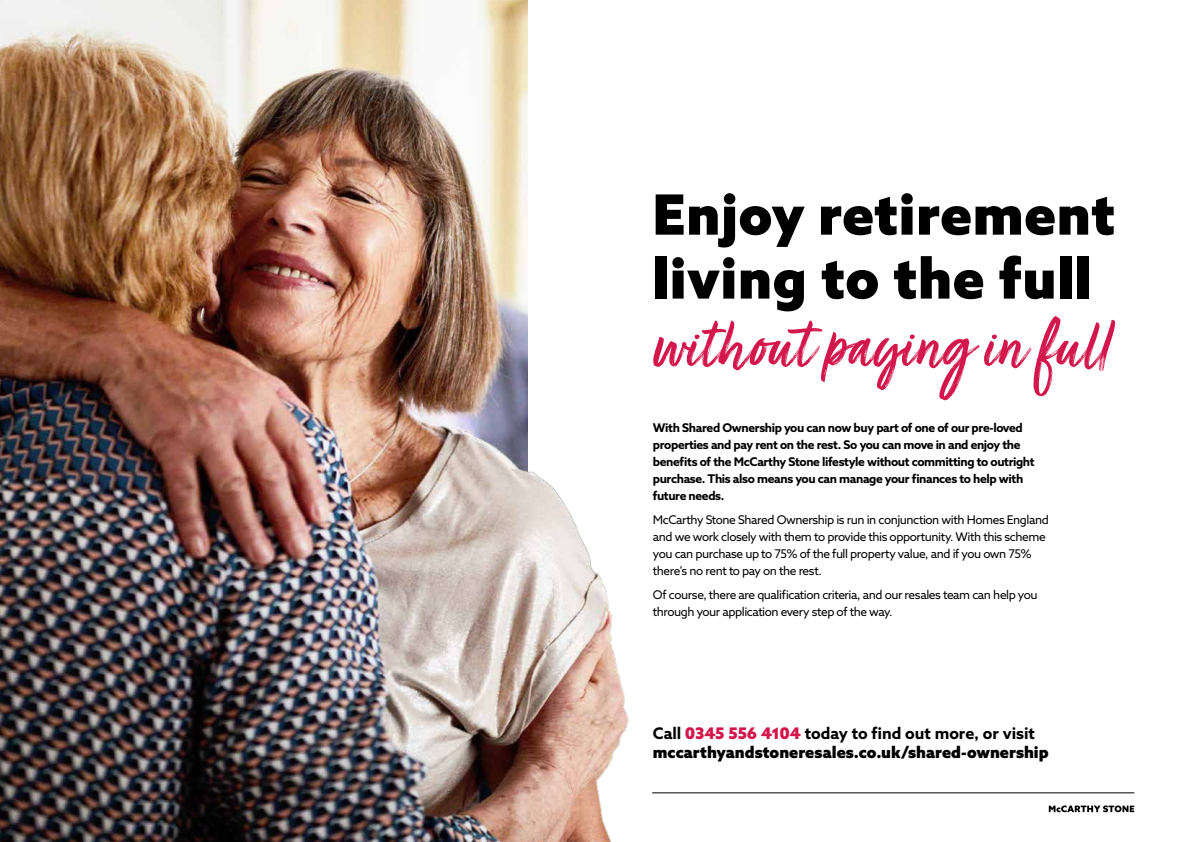
<style>
.page{position:relative;width:1191px;height:842px;background:#fff}
.page>*{position:absolute;margin:0;border:0;box-sizing:border-box;transform-origin:0 0}
.t1{font:80.2px "Turbinado Dry Pro";color:#d3164b}
.t2{font:900 55.6px/63.9px "Azo Sans Mc S";letter-spacing:.01em;color:#000}
.t3{font:900 16px/19.2px "Azo Sans Mc S";letter-spacing:.005em;color:#000}
.t4{font:12px/17px "Azo Sans Mc S";letter-spacing:-.035em;color:#000}
.t5{font:700 12px/17px "Azo Sans Mc S";letter-spacing:-.03em;color:#000}
.s1{font-weight:700}
.s2{color:#d3164b}
</style>
<div class="page">
<svg style="left:1048px;top:805px;width:86px;height:7px"></svg>
<hr style="left:652px;top:792px;width:482px;height:1px;background:#000">
<img style="left:0;top:0;width:664px;height:842px">
<h2 class="t2" style="left:652px;top:183px;width:464px">Enjoy retirement living to the full</h2>
<h1 class="t1" style="left:652px;top:302px;width:460px">without paying in full</h1>
<p class="t5" style="left:653px;top:419px;width:383px">With Shared Ownership you can now buy part of one of our pre-loved properties and pay rent on the rest. So you can move in and enjoy the benefits of the McCarthy Stone lifestyle without committing to outright purchase. This also means you can manage your finances to help with future needs.</p>
<p class="t4" style="left:653px;top:511px;width:397px">McCarthy Stone Shared Ownership is run in conjunction with Homes England and we work closely with them to provide this opportunity. With this scheme you can purchase up to 75% of the full property value, and if you own 75% there’s no rent to pay on the rest.</p>
<p class="t4" style="left:653px;top:586px;width:386px">Of course, there are qualification criteria, and our resales team can help you through your application every step of the way.</p>
<h3 class="t3" style="left:653px;top:724px;width:397px"><span class="s1">Call</span> <span class="s2">0345 556 4104</span> <span class="s1">today to find out more, or visit </span>mccarthyandstoneresales.co.uk/shared-ownership</h3>
</div>
